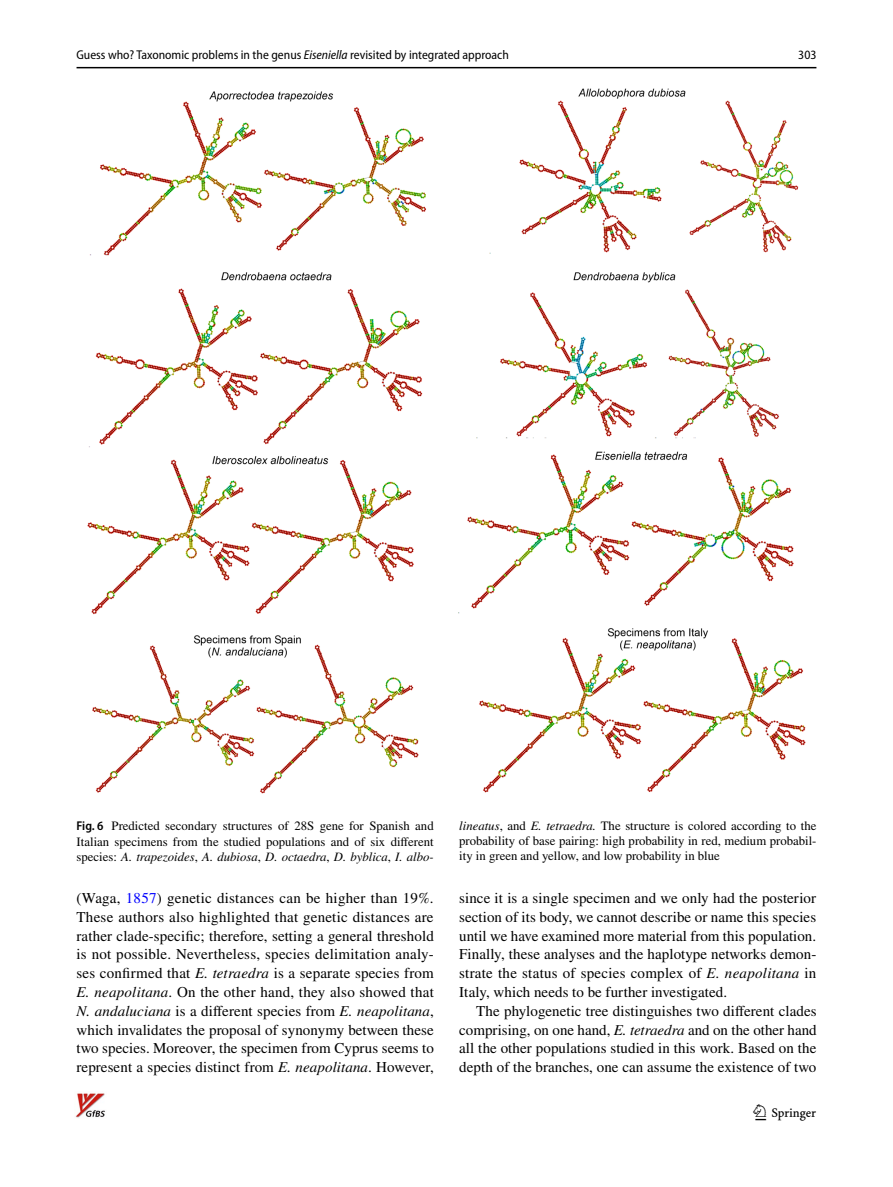
<style>
.page{position:relative;width:893px;height:1187px;background:#fff}
.page>*{position:absolute;margin:0;border:0;box-sizing:border-box;transform-origin:0 0}
.t1{font:22.5px "Springnew Regular 3";color:#000}
.t2{font:15px/18.8px "STIX";letter-spacing:.005em;color:#000;text-align:justify}
.t3{font:12.75px/15px "STIX";color:#000;text-align:justify}
.t4{font:semi-condensed 12.75px "Myriad Pro";color:#000}
.s1{font-style:italic}
.s2{font-family:"Myriad Pro";font-weight:600;font-stretch:semi-condensed}
.s3{color:#00f}
</style>
<div class="page">
<hr style="left:77px;top:67px;width:739px;height:1px;background:#000">
<img style="left:75px;top:1093px;width:30px;height:25px">
<img style="left:87px;top:88px;width:719px;height:706px">
<p class="t4" style="left:77px;top:48px;width:434px">Guess who? Taxonomic problems in the genus <span class="s1">Eiseniella</span> revisited by integrated approach</p>
<p class="t4" style="left:798px;top:48px;width:20px">303</p>
<p class="t3" style="left:77px;top:819px;width:359px"><span class="s2">Fig. 6</span> Predicted secondary structures of 28S gene for Spanish and Italian specimens from the studied populations and of six different species: <span class="s1">A. trapezoides</span>, <span class="s1">A. dubiosa</span>, <span class="s1">D. octaedra</span>, <span class="s1">D. byblica</span>, <span class="s1">I. albo-</span></p>
<p class="t3" style="left:459px;top:819px;width:359px"><span class="s1">lineatus</span>, and <span class="s1">E. tetraedra.</span> The structure is colored according to the probability of base pairing: high probability in red, medium probabil&shy;ity in green and yellow, and low probability in blue</p>
<p class="t2" style="left:77px;top:889px;width:359px">(Waga, <span class="s3">1857</span>) genetic distances can be higher than 19%.<br>These authors also highlighted that genetic distances are rather clade-specific; therefore, setting a general threshold is not possible. Nevertheless, species delimitation analy&shy;ses confirmed that <span class="s1">E. tetraedra</span> is a separate species from <span class="s1">E. neapolitana</span>. On the other hand, they also showed that <span class="s1">N. andaluciana</span> is a different species from <span class="s1">E. neapolitana</span>, which invalidates the proposal of synonymy between these two species. Moreover, the specimen from Cyprus seems to represent a species distinct from <span class="s1">E. neapolitana</span>. However,</p>
<p class="t2" style="left:459px;top:889px;width:359px">since it is a single specimen and we only had the posterior section of its body, we cannot describe or name this species until we have examined more material from this population.<br>Finally, these analyses and the haplotype networks demon&shy;strate the status of species complex of <span class="s1">E. neapolitana</span> in Italy, which needs to be further investigated.</p>
<p class="t2" style="left:459px;top:1002px;width:359px;text-indent:17px">The phylogenetic tree distinguishes two different clades comprising, on one hand, <span class="s1">E. tetraedra</span> and on the other hand all the other populations studied in this work. Based on the depth of the branches, one can assume the existence of two</p>
<h1 class="t1" style="left:755px;top:1104px;width:62px">1 3</h1>
</div>
